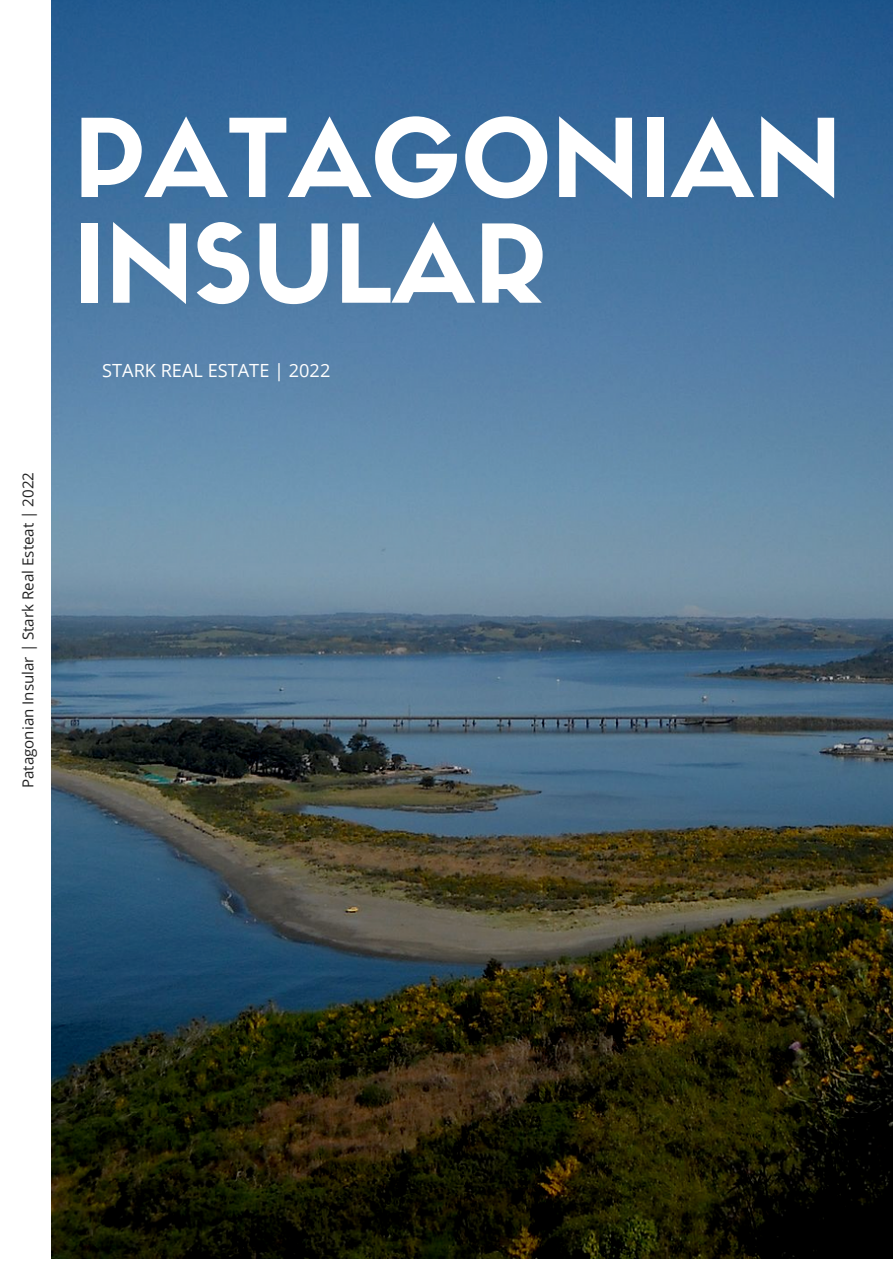
<style>
.page{position:relative;width:893px;height:1264px;background:#fff}
.page>*{position:absolute;margin:0;border:0;box-sizing:border-box;transform-origin:0 0}
.t1{font:106.35px/105.6px "Sifonn Basic";color:#fff}
.t2{font:18.15px "Open Sans";color:#fff}
.t3{font:15.15px "Open Sans";color:#222}
</style>
<div class="page">
<img style="left:52px;top:0;width:840px;height:1258px">
<p class="t3" style="left:17px;top:788px;width:317px;rotate:-90deg">Patagonian Insular | Stark Real Esteat | 2022</p>
<h1 class="t1" style="left:74px;top:118px;width:769px">PATAGONIAN<br>INSULAR</h1>
<p class="t2" style="left:102px;top:358px;width:230px">STARK REAL ESTATE | 2022</p>
</div>
